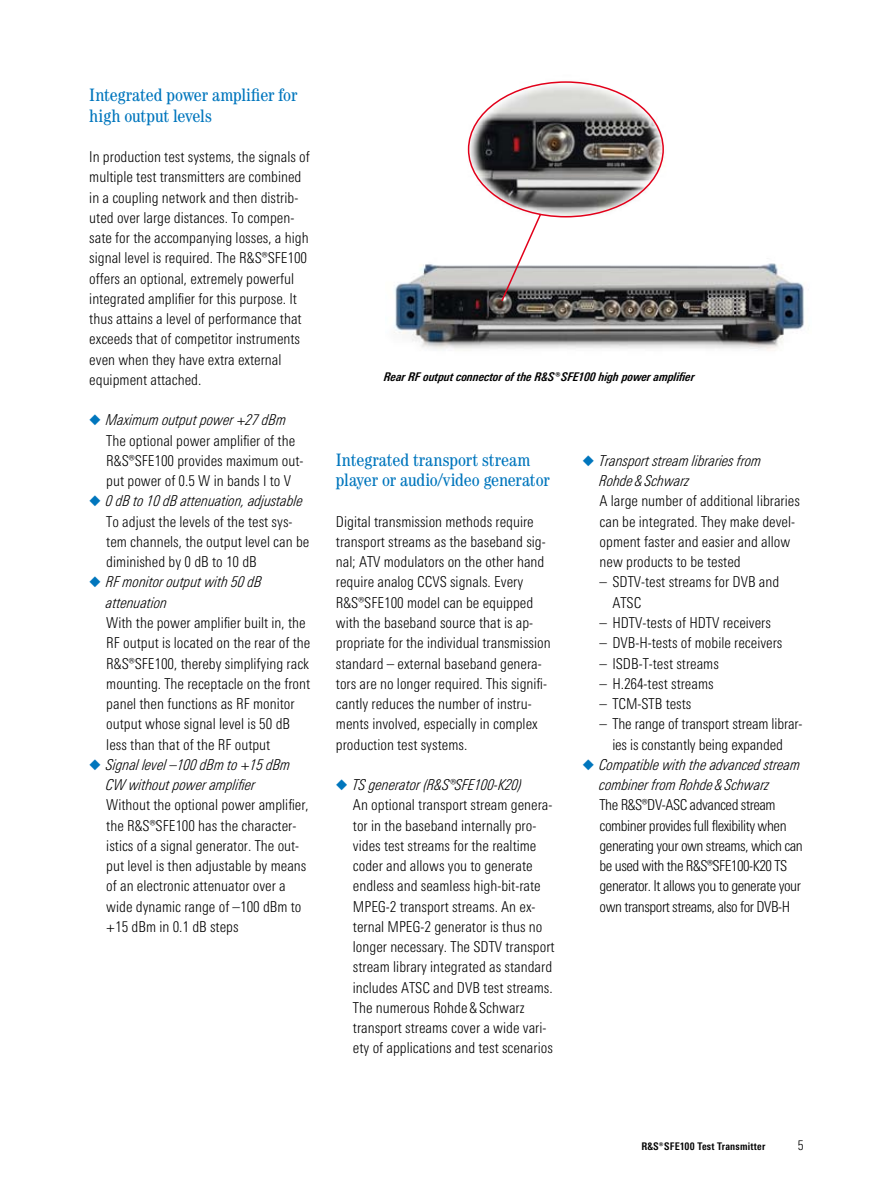
<style>
.page{position:relative;width:893px;height:1191px;background:#fff}
.page>*{position:absolute;margin:0;border:0;box-sizing:border-box;transform-origin:0 0}
.t1{font:condensed 18px/20.2px "Century";color:#0076bd}
.t2{font:300 15px/20.2px "RS Univers Cond";color:#000}
.t3{font:300 15px/20.2px "RS Univers Cond";letter-spacing:-.03em;color:#000}
.t4{font:italic 300 15px/20.2px "RS Univers Cond";color:#000}
.t5{font:italic 700 12px "RS Univers Cond";color:#000}
.t6{font:700 10.5px "RS Univers Cond";letter-spacing:.02em;color:#000}
.s1{color:#0076bd}
.s2{font-style:italic}
</style>
<div class="page">
<img style="left:394px;top:263px;width:410px;height:88px">
<img style="left:467px;top:81px;width:197px;height:134px">
<svg style="left:500px;top:212px;width:43px;height:91px"></svg>
<p class="t1" style="left:89px;top:85px;width:210px">Integrated power amplifier for high output levels</p>
<p class="t2" style="left:89px;top:147px;width:222px">In production test systems, the signals of multiple test transmitters are combined in a coupling network and then distrib&shy;uted over large distances. To compen&shy;sate for the accompanying losses, a high signal level is required. The R&amp;S®SFE100 offers an optional, extremely powerful integrated amplifier for this purpose. It thus attains a level of performance that exceeds that of competitor instruments even when they have extra external equipment attached.</p>
<p class="t2" style="left:106px;top:410px;width:199px;text-indent:-17px"><span class="s1">◆</span> <span class="s2">Maximum output power +27 dBm<br></span>The optional power amplifier of the<br>R&amp;S®SFE100 provides maximum out&shy;put power of 0.5 W in bands I to V</p>
<p class="t2" style="left:106px;top:491px;width:205px;text-indent:-17px"><span class="s1">◆</span> <span class="s2">0 dB to 10 dB attenuation, adjustable </span>To adjust the levels of the test sys&shy;tem channels, the output level can be diminished by 0 dB to 10 dB</p>
<p class="t4" style="left:106px;top:572px;width:157px;text-indent:-17px"><span class="s1">◆</span> RF monitor output with 50 dB attenuation</p>
<p class="t2" style="left:106px;top:612px;width:206px">With the power amplifier built in, the RF output is located on the rear of the R&amp;S®SFE100, thereby simplifying rack mounting. The receptacle on the front panel then functions as RF monitor output whose signal level is 50 dB less than that of the RF output</p>
<p class="t4" style="left:106px;top:754px;width:186px;text-indent:-17px"><span class="s1">◆</span> Signal level –100 dBm to +15 dBm<br>CW without power amplifier</p>
<p class="t2" style="left:106px;top:795px;width:204px">Without the optional power amplifier, the R&amp;S®SFE100 has the character&shy;istics of a signal generator. The out&shy;put level is then adjustable by means of an electronic attenuator over a wide dynamic range of –100 dBm to +15 dBm in 0.1 dB steps</p>
<p class="t5" style="left:384px;top:370px;width:312px">Rear RF output connector of the ¸SFE100 high power amplifier</p>
<p class="t1" style="left:336px;top:449px;width:215px">Integrated transport stream player or audio/video generator</p>
<p class="t2" style="left:336px;top:511px;width:216px">Digital transmission methods require transport streams as the baseband sig&shy;nal; ATV modulators on the other hand require analog CCVS signals. Every R&amp;S®SFE100 model can be equipped with the baseband source that is ap&shy;propriate for the individual transmission standard – external baseband genera&shy;tors are no longer required. This signifi&shy;cantly reduces the number of instru&shy;ments involved, especially in complex production test systems.</p>
<p class="t2" style="left:353px;top:774px;width:203px;text-indent:-17px"><span class="s1">◆</span> <span class="s2">TS generator (R&amp;S®SFE100-K20)<br></span>An optional transport stream genera&shy;tor in the baseband internally pro&shy;vides test streams for the realtime coder and allows you to generate endless and seamless high-bit-rate MPEG-2 transport streams. An ex&shy;ternal MPEG-2 generator is thus no longer necessary. The SDTV transport stream library integrated as standard includes ATSC and DVB test streams.<br>The numerous Rohde&amp;Schwarz transport streams cover a wide vari&shy;ety of applications and test scenarios</p>
<p class="t4" style="left:600px;top:450px;width:163px;text-indent:-17px"><span class="s1">◆</span> Transport stream libraries from<br>Rohde&amp;Schwarz</p>
<p class="t2" style="left:600px;top:491px;width:202px">A large number of additional libraries can be integrated. They make devel&shy;opment faster and easier and allow new products to be tested</p>
<p class="t2" style="left:612px;top:572px;width:169px;text-indent:-13px">– SDTV-test streams for DVB and<br>ATSC</p>
<p class="t2" style="left:600px;top:612px;width:173px">– HDTV-tests of HDTV receivers</p>
<p class="t2" style="left:600px;top:633px;width:184px">– DVB-H-tests of mobile receivers</p>
<p class="t2" style="left:600px;top:653px;width:121px">– ISDB-T-test streams</p>
<p class="t2" style="left:600px;top:673px;width:116px">– H.264-test streams</p>
<p class="t2" style="left:600px;top:693px;width:93px">– TCM-STB tests</p>
<p class="t2" style="left:600px;top:714px;width:204px;text-align:center">– The range of transport stream librar&shy;ies is constantly being expanded</p>
<p class="t4" style="left:600px;top:754px;width:202px;text-indent:-17px"><span class="s1">◆</span> Compatible with the advanced stream combiner from Rohde&amp;Schwarz</p>
<p class="t3" style="left:600px;top:795px;width:205px">The R&amp;S®DV-ASC advanced stream combiner provides full flexibility when generating your own streams, which can be used with the R&amp;S®SFE100-K20 TS generator. It allows you to generate your own transport streams, also for DVB-H</p>
<p class="t6" style="left:641px;top:1139px;width:125px">¸SFE100 Test Transmitter</p>
</div>
